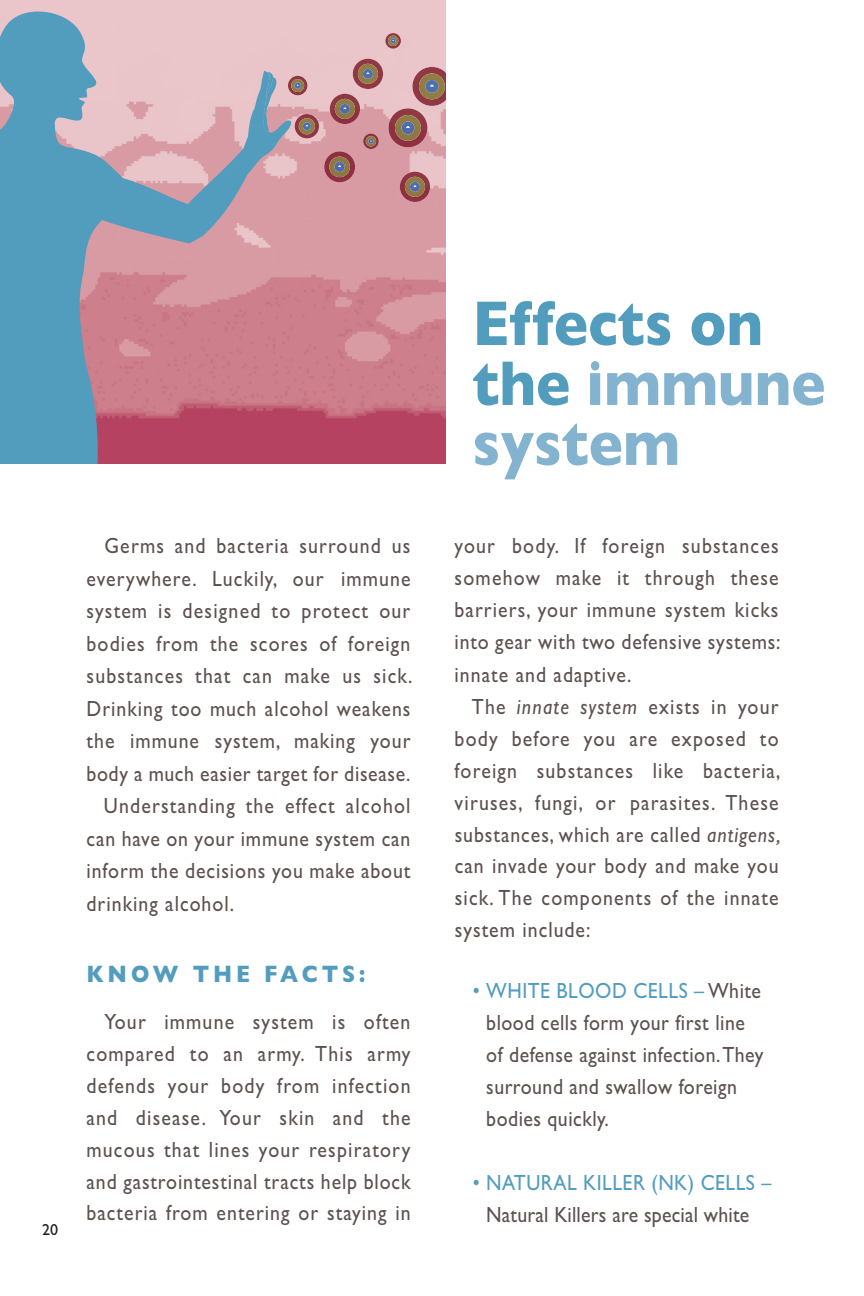
<style>
.page{position:relative;width:864px;height:1296px;background:#fff}
.page>*{position:absolute;margin:0;border:0;box-sizing:border-box;transform-origin:0 0}
.t1{font:700 64px/60px "Gill Sans";color:#529cbe;scale:.9 1}
.t2{font:700 24px "Gill Sans";letter-spacing:.18em;color:#529cbe;scale:.9 1}
.t3{font:22px/32px "Gill Sans";letter-spacing:.04em;color:#5d514e;text-align:justify;scale:.9 1}
.t4{font:22px "Gill Sans";letter-spacing:.01em;color:#5d514e;scale:.9 1}
.t5{font:22px "Gill Sans";letter-spacing:.025em;color:#529cbe;scale:.9 1}
.t6{font:16px "Gill Sans";color:#231f20}
.s1{color:#83b3cf}
.s2{font-style:italic}
.s3{color:#529cbe}
</style>
<div class="page">
<img style="left:0;top:0;width:445px;height:464px">
<img style="left:412px;top:67px;width:33px;height:39px">
<img style="left:419px;top:73px;width:26px;height:26px">
<svg style="left:426px;top:80px;width:12px;height:13px"></svg>
<img style="left:324px;top:151px;width:31px;height:31px">
<img style="left:329px;top:157px;width:21px;height:20px">
<svg style="left:335px;top:162px;width:10px;height:10px"></svg>
<img style="left:388px;top:108px;width:39px;height:39px">
<img style="left:395px;top:115px;width:26px;height:26px">
<svg style="left:402px;top:121px;width:12px;height:13px"></svg>
<img style="left:330px;top:94px;width:30px;height:30px">
<img style="left:335px;top:99px;width:20px;height:20px">
<svg style="left:340px;top:104px;width:10px;height:10px"></svg>
<img style="left:295px;top:114px;width:24px;height:24px">
<img style="left:299px;top:118px;width:16px;height:16px">
<svg style="left:303px;top:122px;width:8px;height:8px"></svg>
<img style="left:353px;top:59px;width:30px;height:30px">
<img style="left:358px;top:64px;width:20px;height:20px">
<svg style="left:363px;top:69px;width:10px;height:10px"></svg>
<img style="left:400px;top:172px;width:30px;height:30px">
<img style="left:405px;top:177px;width:20px;height:20px">
<svg style="left:410px;top:182px;width:10px;height:10px"></svg>
<img style="left:293px;top:76px;width:14px;height:19px">
<svg style="left:293px;top:79px;width:11px;height:13px"></svg>
<img style="left:385px;top:33px;width:16px;height:16px">
<svg style="left:388px;top:36px;width:10px;height:10px"></svg>
<img style="left:363px;top:133px;width:16px;height:16px">
<svg style="left:366px;top:136px;width:10px;height:10px"></svg>
<svg style="left:0;top:71px;width:293px;height:393px;background:#a591a5"></svg>
<svg style="left:263px;top:72px;width:15px;height:60px"></svg>
<svg style="left:0;top:3px;width:106px;height:131px;background:#86a9c1"></svg>
<p class="t6" style="left:42px;top:1220px;width:17px">20</p>
<p class="t3" style="left:86px;top:530px;width:364px;text-indent:18px">Germs and bacteria surround us everywhere. Luckily, our immune system is designed to protect our bodies from the scores of foreign substances that can make us sick.<br>Drinking too much alcohol weakens the immune system, making your body a much easier target for disease.</p>
<p class="t3" style="left:87px;top:790px;width:362px;text-indent:17px">Understanding the effect alcohol can have on your immune system can inform the decisions you make about drinking alcohol.</p>
<h4 class="t2" style="left:86px;top:960px;width:311px">KNOW THE FACTS:</h4>
<p class="t3" style="left:86px;top:1005px;width:362px;text-indent:18px">Your immune system is often compared to an army. This army defends your body from infection and disease. Your skin and the mucous that lines your respiratory and gastrointestinal tracts help block bacteria from entering or staying in</p>
<h1 class="t1" style="left:472px;top:293px;width:394px">Effects on the <span class="s1">immune system</span></h1>
<p class="t3" style="left:455px;top:530px;width:364px">your body. If foreign substances somehow make it through these barriers, your immune system kicks into gear with two defensive systems: innate and adaptive.</p>
<p class="t3" style="left:455px;top:690px;width:364px;text-indent:17px">The <span class="s2">innate system</span> exists in your body before you are exposed to foreign substances like bacteria, viruses, fungi, or parasites. These substances, which are called <span class="s2">antigens, </span>can invade your body and make you sick. The components of the innate system include:</p>
<p class="t3" style="left:486px;top:975px;width:310px;text-align:left;text-indent:-13px"><span class="s3">• WHITE BLOOD CELLS –</span> White blood cells form your first line of defense against infection.They surround and swallow foreign bodies quickly.</p>
<p class="t5" style="left:473px;top:1169px;width:333px">• NATURAL KILLER (NK) CELLS –</p>
<p class="t4" style="left:486px;top:1201px;width:294px">Natural Killers are special white</p>
</div>
